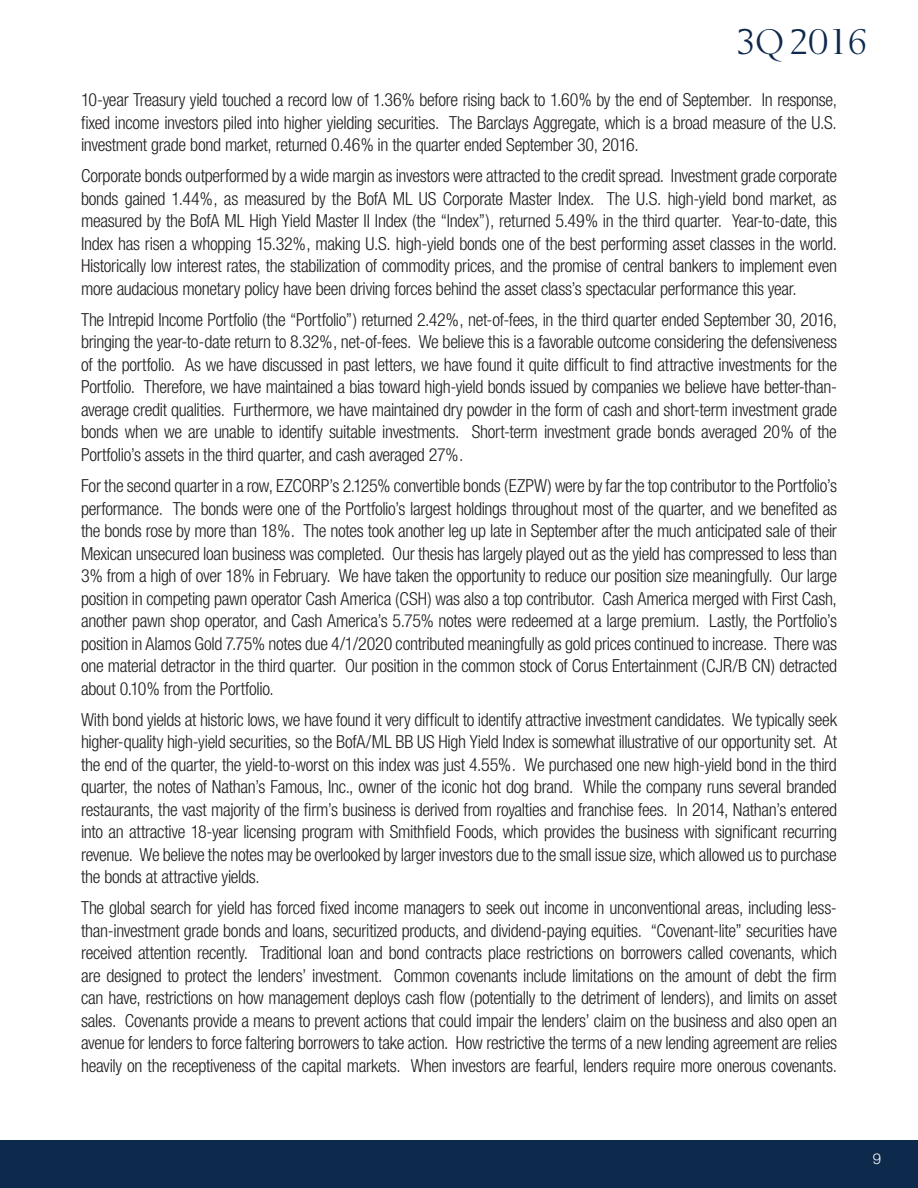
<style>
.page{position:relative;width:918px;height:1188px;background:#fff}
.page>*{position:absolute;margin:0;border:0;box-sizing:border-box;transform-origin:0 0}
.t1{font:36px "OPTI Berling Agency";letter-spacing:.01em;color:#0d294b}
.t2{font:300 condensed 18px/22.5px "Helvetica Neue";letter-spacing:-.02em;color:#231f20;text-align:justify}
.t3{font:300 15px "Helvetica Neue";color:#fff}
</style>
<div class="page">
<div style="left:0;top:1140px;width:918px;height:48px;background:#0d294b"></div>
<h1 class="t1" style="left:736px;top:23px;width:133px">3Q 2016</h1>
<p class="t2" style="left:81px;top:88px;width:758px">10-year Treasury yield touched a record low of 1.36% before rising back to 1.60% by the end of September. In response, fixed income investors piled into higher yielding securities. The Barclays Aggregate, which is a broad measure of the U.S. investment grade bond market, returned 0.46% in the quarter ended September 30, 2016.</p>
<p class="t2" style="left:81px;top:165px;width:758px">Corporate bonds outperformed by a wide margin as investors were attracted to the credit spread. Investment grade corporate bonds gained 1.44%, as measured by the BofA ML US Corporate Master Index. The U.S. high-yield bond market, as measured by the BofA ML High Yield Master II Index (the “Index”), returned 5.49% in the third quarter. Year-to-date, this Index has risen a whopping 15.32%, making U.S. high-yield bonds one of the best performing asset classes in the world.<br>Historically low interest rates, the stabilization of commodity prices, and the promise of central bankers to implement even more audacious monetary policy have been driving forces behind the asset class’s spectacular performance this year.</p>
<p class="t2" style="left:81px;top:308px;width:758px">The Intrepid Income Portfolio (the “Portfolio”) returned 2.42%, net-of-fees, in the third quarter ended September 30, 2016, bringing the year-to-date return to 8.32%, net-of-fees. We believe this is a favorable outcome considering the defensiveness of the portfolio. As we have discussed in past letters, we have found it quite difficult to find attractive investments for the Portfolio. Therefore, we have maintained a bias toward high-yield bonds issued by companies we believe have better-than&shy;average credit qualities. Furthermore, we have maintained dry powder in the form of cash and short-term investment grade bonds when we are unable to identify suitable investments. Short-term investment grade bonds averaged 20% of the Portfolio’s assets in the third quarter, and cash averaged 27%.</p>
<p class="t2" style="left:81px;top:474px;width:758px">For the second quarter in a row, EZCORP’s 2.125% convertible bonds (EZPW) were by far the top contributor to the Portfolio’s performance. The bonds were one of the Portfolio’s largest holdings throughout most of the quarter, and we benefited as the bonds rose by more than 18%. The notes took another leg up late in September after the much anticipated sale of their Mexican unsecured loan business was completed. Our thesis has largely played out as the yield has compressed to less than 3% from a high of over 18% in February. We have taken the opportunity to reduce our position size meaningfully. Our large position in competing pawn operator Cash America (CSH) was also a top contributor. Cash America merged with First Cash, another pawn shop operator, and Cash America’s 5.75% notes were redeemed at a large premium. Lastly, the Portfolio’s position in Alamos Gold 7.75% notes due 4/1/2020 contributed meaningfully as gold prices continued to increase. There was one material detractor in the third quarter. Our position in the common stock of Corus Entertainment (CJR/B CN) detracted about 0.10% from the Portfolio.</p>
<p class="t2" style="left:81px;top:708px;width:758px">With bond yields at historic lows, we have found it very difficult to identify attractive investment candidates. We typically seek higher-quality high-yield securities, so the BofA/ML BB US High Yield Index is somewhat illustrative of our opportunity set. At the end of the quarter, the yield-to-worst on this index was just 4.55%. We purchased one new high-yield bond in the third quarter, the notes of Nathan’s Famous, Inc., owner of the iconic hot dog brand. While the company runs several branded restaurants, the vast majority of the firm’s business is derived from royalties and franchise fees. In 2014, Nathan’s entered into an attractive 18-year licensing program with Smithfield Foods, which provides the business with significant recurring revenue. We believe the notes may be overlooked by larger investors due to the small issue size, which allowed us to purchase the bonds at attractive yields.</p>
<p class="t2" style="left:81px;top:897px;width:758px">The global search for yield has forced fixed income managers to seek out income in unconventional areas, including less&shy;than-investment grade bonds and loans, securitized products, and dividend-paying equities. “Covenant-lite” securities have received attention recently. Traditional loan and bond contracts place restrictions on borrowers called covenants, which are designed to protect the lenders’ investment. Common covenants include limitations on the amount of debt the firm can have, restrictions on how management deploys cash flow (potentially to the detriment of lenders), and limits on asset sales. Covenants provide a means to prevent actions that could impair the lenders’ claim on the business and also open an avenue for lenders to force faltering borrowers to take action. How restrictive the terms of a new lending agreement are relies heavily on the receptiveness of the capital markets. When investors are fearful, lenders require more onerous covenants.</p>
<p class="t3" style="left:873px;top:1149px;width:10px">9</p>
</div>
